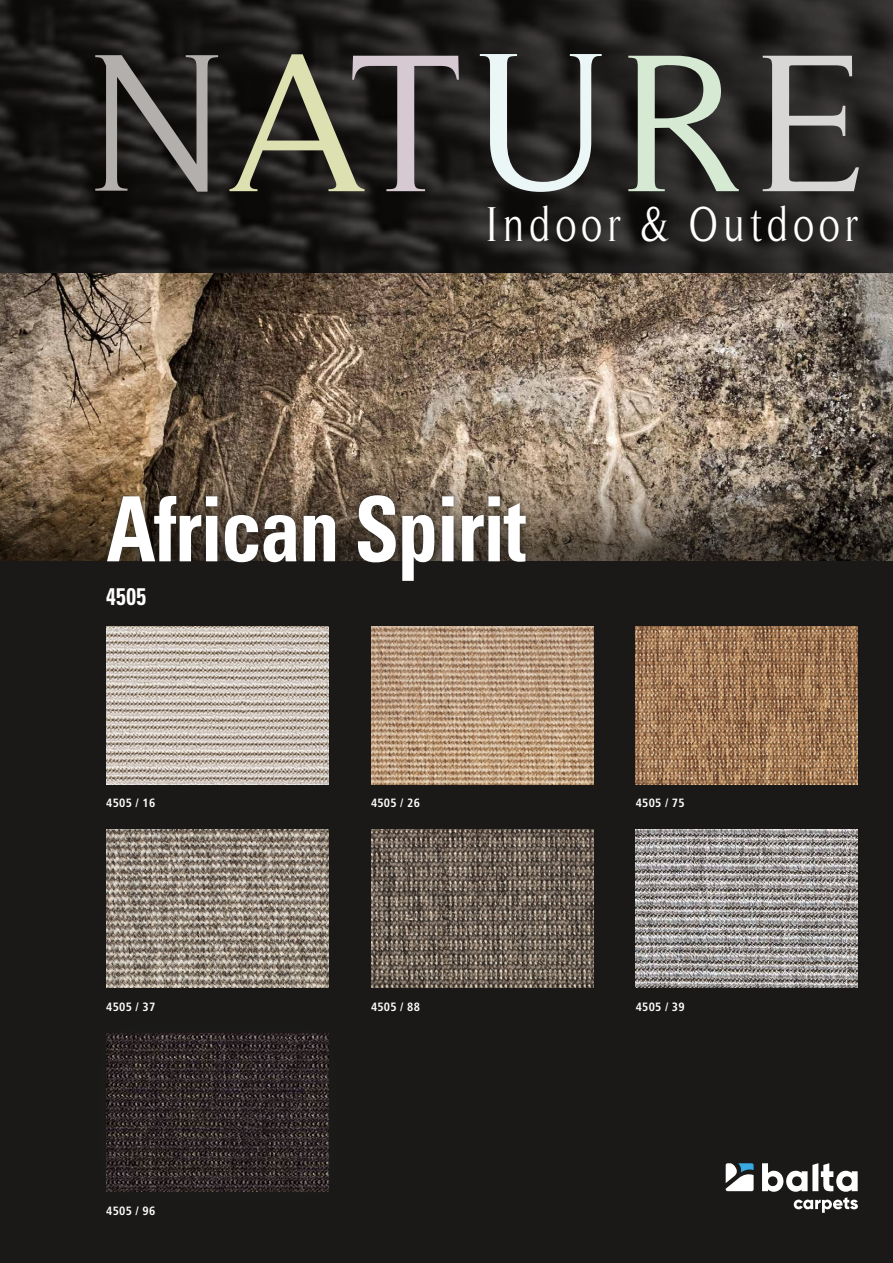
<style>
.page{position:relative;width:893px;height:1263px;background:#fff}
.page>*{position:absolute;margin:0;border:0;box-sizing:border-box;transform-origin:0 0}
.t1{font:700 condensed 90px "Univers";letter-spacing:-.02em;color:#fff;scale:.9 1}
.t2{font:49.95px "Timeless";letter-spacing:.12em;color:#fff;scale:.81 1}
.t3{font:700 condensed 24px "Univers";color:#fff;scale:.9 1}
.t4{font:700 condensed 12px "Frutiger";letter-spacing:.02em;color:#fff}
</style>
<div class="page">
<img style="left:0;top:272px;width:893px;height:162px">
<svg style="left:0;top:434px;width:893px;height:127px;background:#756452"></svg>
<div style="left:0;top:561px;width:893px;height:702px;background:#1a1917"></div>
<div style="left:100px;top:489px;width:432px;height:99px;background:#1d1d1b;opacity:.75"></div>
<svg style="left:0;top:0;width:893px;height:272px;background:#1f1d1c"></svg>
<svg style="left:95px;top:55px;width:123px;height:137px;background:#4b4948"></svg>
<svg style="left:229px;top:54px;width:230px;height:137px;background:#4d4a44"></svg>
<svg style="left:480px;top:54px;width:122px;height:138px;background:#575858"></svg>
<svg style="left:628px;top:56px;width:111px;height:135px;background:#656b62"></svg>
<svg style="left:763px;top:56px;width:96px;height:135px;background:#646261"></svg>
<div style="left:68px;top:995px;width:298px;height:235px;background:#1d1d1b"></div>
<img style="left:106px;top:1033px;width:222px;height:159px">
<svg style="left:726px;top:1163px;width:28px;height:28px"></svg>
<svg style="left:762px;top:1163px;width:96px;height:50px"></svg>
<img style="left:371px;top:829px;width:222px;height:158px">
<img style="left:636px;top:829px;width:222px;height:158px">
<img style="left:106px;top:626px;width:222px;height:159px">
<img style="left:371px;top:626px;width:222px;height:159px">
<img style="left:636px;top:626px;width:222px;height:159px">
<img style="left:106px;top:829px;width:222px;height:158px">
<h2 class="t2" style="left:486px;top:195px;width:461px">Indoor &amp; Outdoor</h2>
<h1 class="t1" style="left:106px;top:474px;width:468px">African Spirit</h1>
<h3 class="t3" style="left:106px;top:582px;width:46px">4505</h3>
<p class="t4" style="left:106px;top:796px;width:50px">4505 / 16</p>
<p class="t4" style="left:371px;top:796px;width:50px">4505 / 26</p>
<p class="t4" style="left:636px;top:796px;width:50px">4505 / 75</p>
<p class="t4" style="left:106px;top:1000px;width:50px">4505 / 37</p>
<p class="t4" style="left:371px;top:1000px;width:50px">4505 / 88</p>
<p class="t4" style="left:636px;top:1000px;width:50px">4505 / 39</p>
<p class="t4" style="left:106px;top:1204px;width:50px">4505 / 96</p>
</div>
